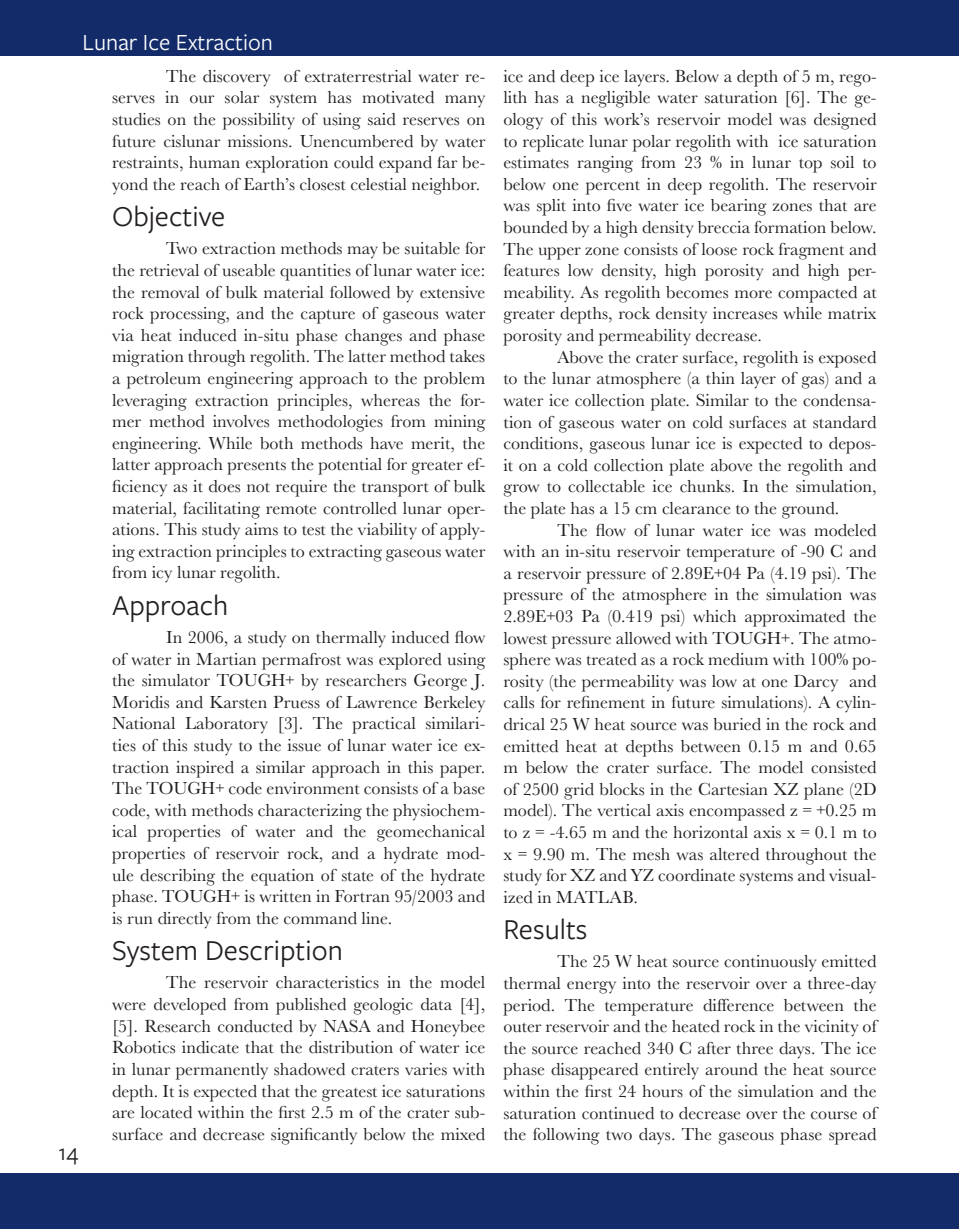
<style>
.page{position:relative;width:959px;height:1229px;background:#fff}
.page>*{position:absolute;margin:0;border:0;box-sizing:border-box;transform-origin:0 0}
.t1{font:30px "Freight Sans Pro";color:#231f20}
.t2{font:24px "Freight Sans Pro";color:#fff}
.t3{font:24px "Freight Sans Pro";color:#231f20}
.t4{font:18px/21.6px "Baskerville URW";color:#231f20;text-align:justify}
</style>
<div class="page">
<div style="left:932px;top:0;width:26px;height:55px;background:#132c69"></div>
<div style="left:0;top:0;width:932px;height:55px;background:#132c69"></div>
<div style="left:932px;top:1173px;width:26px;height:55px;background:#132c69"></div>
<div style="left:0;top:1173px;width:932px;height:55px;background:#132c69"></div>
<h2 class="t2" style="left:83px;top:26px;width:192px">Lunar Ice Extraction</h2>
<p class="t4" style="left:112px;top:64px;width:375px;text-indent:54px">The discovery of extraterrestrial water re&shy;serves in our solar system has motivated many studies on the possibility of using said reserves on future cislunar missions. Unencumbered by water restraints, human exploration could expand far be&shy;yond the reach of Earth’s closest celestial neighbor.</p>
<h1 class="t1" style="left:112px;top:196px;width:115px">Objective</h1>
<p class="t4" style="left:112px;top:237px;width:375px;text-indent:54px">Two extraction methods may be suitable for the retrieval of useable quantities of lunar water ice: the removal of bulk material followed by extensive rock processing, and the capture of gaseous water via heat induced in-situ phase changes and phase migration through regolith. The latter method takes a petroleum engineering approach to the problem leveraging extraction principles, whereas the for&shy;mer method involves methodologies from mining engineering. While both methods have merit, the latter approach presents the potential for greater ef&shy;ficiency as it does not require the transport of bulk material, facilitating remote controlled lunar oper&shy;ations. This study aims to test the viability of apply&shy;ing extraction principles to extracting gaseous water from icy lunar regolith.</p>
<h1 class="t1" style="left:112px;top:584px;width:118px">Approach</h1>
<p class="t4" style="left:112px;top:625px;width:375px;text-indent:54px">In 2006, a study on thermally induced flow of water in Martian permafrost was explored using the simulator TOUGH+ by researchers George J.<br>Moridis and Karsten Pruess of Lawrence Berkeley National Laboratory [3]. The practical similari&shy;ties of this study to the issue of lunar water ice ex&shy;traction inspired a similar approach in this paper.<br>The TOUGH+ code environment consists of a base code, with methods characterizing the physiochem&shy;ical properties of water and the geomechanical properties of reservoir rock, and a hydrate mod&shy;ule describing the equation of state of the hydrate phase. TOUGH+ is written in Fortran 95/2003 and is run directly from the command line.</p>
<h1 class="t1" style="left:112px;top:930px;width:232px">System Description</h1>
<p class="t4" style="left:112px;top:971px;width:375px;text-indent:54px">The reservoir characteristics in the model were developed from published geologic data [4], [5]. Research conducted by NASA and Honeybee Robotics indicate that the distribution of water ice in lunar permanently shadowed craters varies with depth. It is expected that the greatest ice saturations are located within the first 2.5 m of the crater sub&shy;surface and decrease significantly below the mixed</p>
<h2 class="t3" style="left:59px;top:1135px;width:21px">14</h2>
<p class="t4" style="left:503px;top:64px;width:375px">ice and deep ice layers. Below a depth of 5 m, rego&shy;lith has a negligible water saturation [6]. The ge&shy;ology of this work’s reservoir model was designed to replicate lunar polar regolith with ice saturation estimates ranging from 23 % in lunar top soil to below one percent in deep regolith. The reservoir was split into five water ice bearing zones that are bounded by a high density breccia formation below.<br>The upper zone consists of loose rock fragment and features low density, high porosity and high per&shy;meability. As regolith becomes more compacted at greater depths, rock density increases while matrix porosity and permeability decrease.</p>
<p class="t4" style="left:503px;top:345px;width:375px;text-indent:54px">Above the crater surface, regolith is exposed to the lunar atmosphere (a thin layer of gas) and a water ice collection plate. Similar to the condensa&shy;tion of gaseous water on cold surfaces at standard conditions, gaseous lunar ice is expected to depos&shy;it on a cold collection plate above the regolith and grow to collectable ice chunks. In the simulation, the plate has a 15 cm clearance to the ground.</p>
<p class="t4" style="left:503px;top:518px;width:375px;text-indent:54px">The flow of lunar water ice was modeled with an in-situ reservoir temperature of -90 C and a reservoir pressure of 2.89E+04 Pa (4.19 psi). The pressure of the atmosphere in the simulation was 2.89E+03 Pa (0.419 psi) which approximated the lowest pressure allowed with TOUGH+. The atmo&shy;sphere was treated as a rock medium with 100% po&shy;rosity (the permeability was low at one Darcy and calls for refinement in future simulations). A cylin&shy;drical 25 W heat source was buried in the rock and emitted heat at depths between 0.15 m and 0.65 m below the crater surface. The model consisted of 2500 grid blocks in the Cartesian XZ plane (2D model). The vertical axis encompassed z = +0.25 m to z = -4.65 m and the horizontal axis x = 0.1 m to x = 9.90 m. The mesh was altered throughout the study for XZ and YZ coordinate systems and visual&shy;ized in MATLAB.</p>
<h1 class="t1" style="left:503px;top:909px;width:86px">Results</h1>
<p class="t4" style="left:503px;top:950px;width:375px;text-indent:54px">The 25 W heat source continuously emitted thermal energy into the reservoir over a three-day period. The temperature difference between the outer reservoir and the heated rock in the vicinity of the source reached 340 C after three days. The ice phase disappeared entirely around the heat source within the first 24 hours of the simulation and the saturation continued to decrease over the course of the following two days. The gaseous phase spread</p>
</div>
